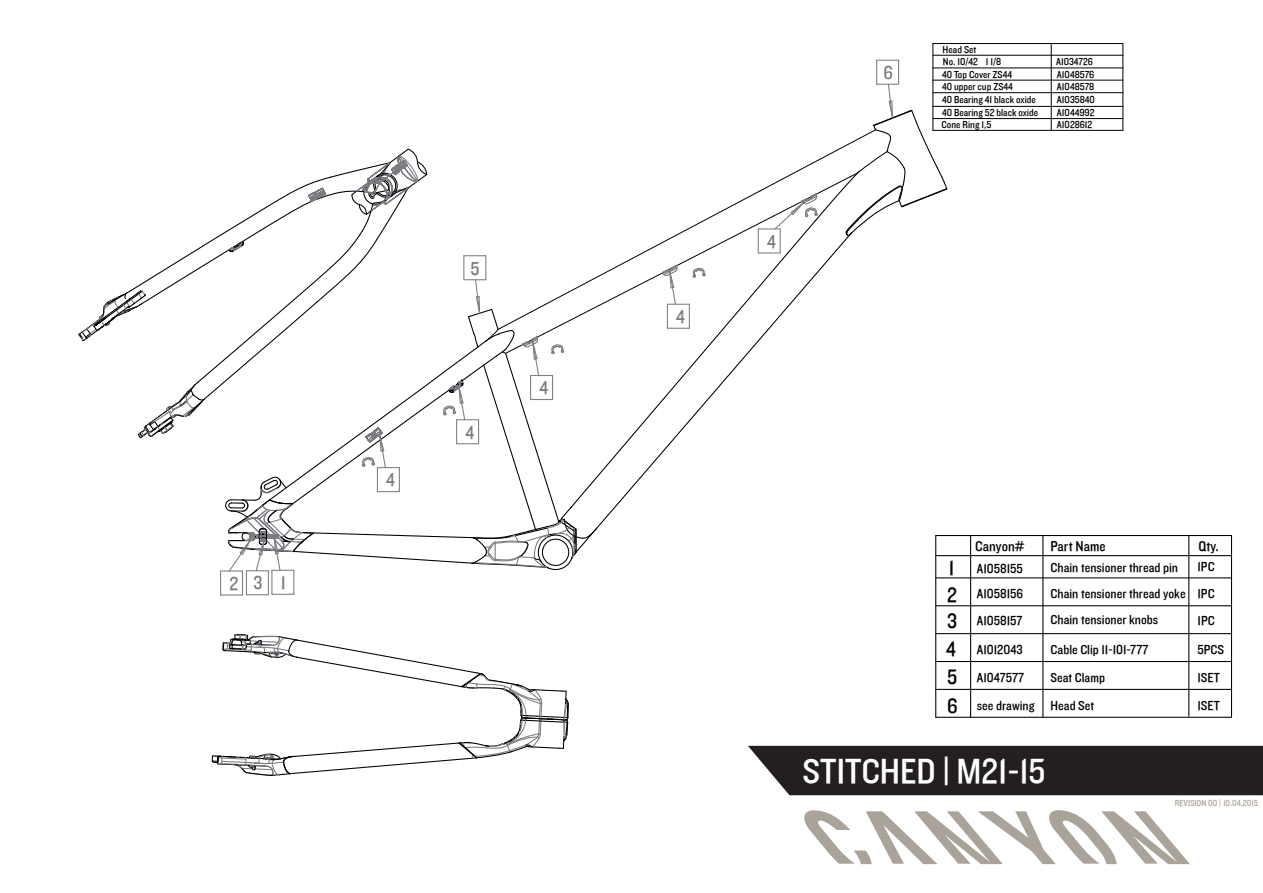
<style>
.page{position:relative;width:1263px;height:893px;background:#fff}
.page>*{position:absolute;margin:0;border:0;box-sizing:border-box;transform-origin:0 0}
.t1{font:36px "Knockout HTF30 Junior Welterwt";color:#fff}
.t2{font:21.6px/27.5px "Knockout HTF30 Junior Welterwt";color:#000}
.t3{font:19.35px "Knockout HTF30 Junior Welterwt";color:#7c7d83}
.t4{font:14.7px "Knockout HTF30 Junior Welterwt";color:#000}
.t5{font:13.5px/27.8px "Knockout HTF30 Junior Welterwt";color:#000}
.t6{font:10.5px/12.1px "Knockout HTF30 Junior Welterwt";color:#000}
.t7{font:10.35px "Knockout HTF30 Junior Welterwt";color:#000}
.t8{font:9px "Knockout HTF30 Junior Welterwt";color:#aaa39a}
</style>
<div class="page">
<div style="left:748px;top:746px;width:515px;height:49px;background:#231f20"></div>
<svg style="left:804px;top:810px;width:386px;height:54px"></svg>
<hr style="left:970px;top:535px;width:1px;height:182px;background:#000">
<hr style="left:936px;top:577px;width:295px;height:1px;background:#000">
<hr style="left:936px;top:605px;width:295px;height:1px;background:#000">
<hr style="left:936px;top:633px;width:295px;height:1px;background:#000">
<hr style="left:936px;top:689px;width:295px;height:1px;background:#000">
<hr style="left:936px;top:717px;width:295px;height:1px;background:#000">
<hr style="left:936px;top:661px;width:295px;height:1px;background:#000">
<hr style="left:935px;top:535px;width:1px;height:182px;background:#000">
<hr style="left:1188px;top:536px;width:1px;height:180px;background:#000">
<hr style="left:1231px;top:535px;width:1px;height:181px;background:#000">
<hr style="left:1042px;top:536px;width:1px;height:181px;background:#000">
<hr style="left:936px;top:555px;width:295px;height:1px;background:#000">
<hr style="left:936px;top:535px;width:295px;height:1px;background:#000">
<svg style="left:211px;top:634px;width:358px;height:142px"></svg>
<svg style="left:78px;top:60px;width:870px;height:535px"></svg>
<hr style="left:933px;top:44px;width:1px;height:86px;background:#000">
<hr style="left:933px;top:55px;width:190px;height:1px;background:#000">
<hr style="left:1122px;top:44px;width:1px;height:86px;background:#000">
<hr style="left:1051px;top:44px;width:1px;height:86px;background:#000">
<hr style="left:933px;top:43px;width:190px;height:1px;background:#000">
<hr style="left:933px;top:68px;width:190px;height:1px;background:#000">
<hr style="left:933px;top:80px;width:190px;height:1px;background:#000">
<hr style="left:933px;top:92px;width:190px;height:1px;background:#000">
<hr style="left:933px;top:106px;width:190px;height:1px;background:#000">
<hr style="left:933px;top:118px;width:190px;height:1px;background:#000">
<hr style="left:933px;top:130px;width:190px;height:1px;background:#000">
<h3 class="t3" style="left:229px;top:573px;width:58px">231</h3>
<h3 class="t3" style="left:386px;top:470px;width:10px">4</h3>
<h3 class="t3" style="left:471px;top:258px;width:11px">5</h3>
<h3 class="t3" style="left:465px;top:422px;width:10px">4</h3>
<h3 class="t3" style="left:539px;top:378px;width:10px">4</h3>
<h3 class="t3" style="left:676px;top:307px;width:10px">4</h3>
<h3 class="t3" style="left:767px;top:231px;width:10px">4</h3>
<h3 class="t3" style="left:883px;top:63px;width:11px">6</h3>
<p class="t6" style="left:943px;top:44px;width:35px">Head Set</p>
<p class="t6" style="left:942px;top:69px;width:72px">40 Top Cover ZS44</p>
<p class="t6" style="left:942px;top:94px;width:98px">40 Bearing 41 black oxide<br>40 Bearing 52 black oxide</p>
<p class="t7" style="left:943px;top:56px;width:60px">No. 10/42 1 1/8</p>
<p class="t7" style="left:1056px;top:56px;width:38px">A1034726</p>
<p class="t6" style="left:1057px;top:69px;width:39px;line-height:11.7px">A1048576<br>A1048578</p>
<p class="t6" style="left:1057px;top:93px;width:39px;line-height:13.2px">A1035840<br>A1044992</p>
<p class="t6" style="left:942px;top:81px;width:72px">40 upper cup ZS44</p>
<p class="t6" style="left:941px;top:119px;width:51px">Cone Ring 1,5</p>
<p class="t6" style="left:1057px;top:119px;width:37px">A1028612</p>
<h2 class="t2" style="left:946px;top:555px;width:13px">1<br>2<br>3<br>4<br>5<br>6</h2>
<p class="t4" style="left:1198px;top:538px;width:22px">Qty.</p>
<p class="t4" style="left:975px;top:539px;width:51px">Canyon#</p>
<p class="t4" style="left:1050px;top:539px;width:57px">Part Name</p>
<p class="t5" style="left:1050px;top:554px;width:129px">Chain tensioner thread pin</p>
<p class="t5" style="left:1197px;top:553px;width:19px">1PC</p>
<p class="t5" style="left:977px;top:555px;width:47px">A1058155</p>
<p class="t5" style="left:977px;top:580px;width:48px">A1058156<br>A1058157</p>
<p class="t5" style="left:1050px;top:580px;width:137px;line-height:26.8px">Chain tensioner thread yoke<br>Chain tensioner knobs</p>
<p class="t5" style="left:1197px;top:580px;width:19px">1PC<br>1PC</p>
<p class="t5" style="left:977px;top:636px;width:47px">A1012043</p>
<p class="t5" style="left:1050px;top:636px;width:99px">Cable Clip 11-101-777</p>
<p class="t5" style="left:1197px;top:636px;width:28px">5PCS</p>
<p class="t5" style="left:977px;top:664px;width:49px">A1047577</p>
<p class="t5" style="left:1050px;top:664px;width:56px">Seat Clamp</p>
<p class="t5" style="left:977px;top:692px;width:119px">see drawing Head Set</p>
<p class="t5" style="left:1197px;top:663px;width:24px;line-height:28.8px">1SET<br>1SET</p>
<h1 class="t1" style="left:802px;top:753px;width:244px">STITCHED | M21-15</h1>
<p class="t8" style="left:1175px;top:798px;width:85px">REVISION 00 | 10.04.2015</p>
</div>
